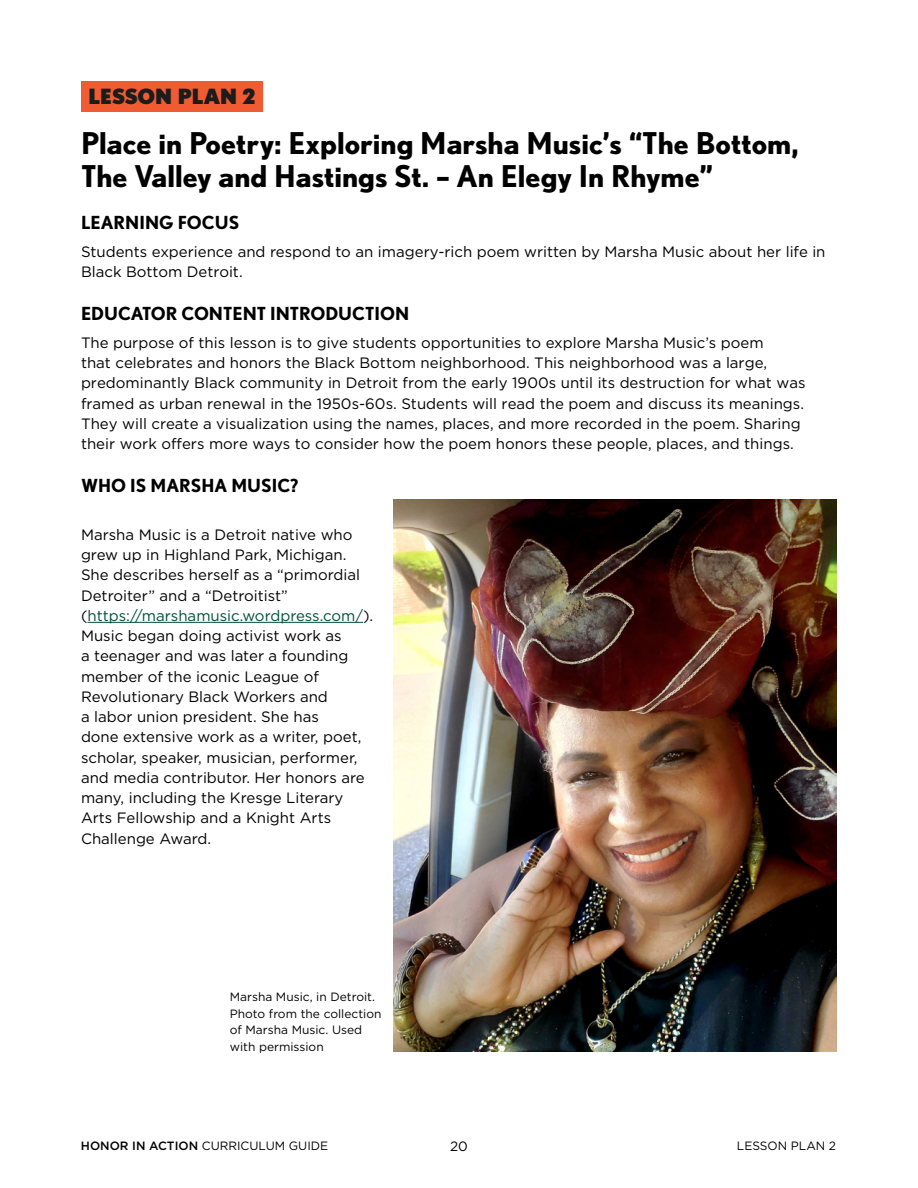
<style>
.page{position:relative;width:918px;height:1188px;background:#fff}
.page>*{position:absolute;margin:0;border:0;box-sizing:border-box;transform-origin:0 0}
.t1{font:700 30px/33px "Nobel";color:#000}
.t2{font:900 21px "Nobel";color:#1c1c1c}
.t3{font:700 18px "Nobel";color:#000}
.t4{font:15px/20.2px "Gotham";color:#000}
.t5{font:13.5px "Gotham";color:#000}
.t6{font:12px/16.5px "Gotham";color:#000}
.s1{color:#004f39}
.s2{font-weight:500}
</style>
<div class="page">
<hr style="left:88px;top:622px;width:275px;height:1px;background:#004f39">
<div style="left:81px;top:81px;width:181px;height:30px;background:#f15b31"></div>
<img style="left:393px;top:500px;width:444px;height:551px">
<h2 class="t2" style="left:88px;top:84px;width:169px">LESSON PLAN 2</h2>
<h1 class="t1" style="left:81px;top:126px;width:719px">Place in Poetry: Exploring Marsha Music’s “The Bottom,<br>The Valley and Hastings St. – An Elegy In Rhyme”</h1>
<p class="t3" style="left:81px;top:212px;width:160px">LEARNING FOCUS</p>
<p class="t4" style="left:81px;top:241px;width:746px">Students experience and respond to an imagery-rich poem written by Marsha Music about her life in<br>Black Bottom Detroit.</p>
<p class="t3" style="left:81px;top:303px;width:330px">EDUCATOR CONTENT INTRODUCTION</p>
<p class="t4" style="left:81px;top:332px;width:726px">The purpose of this lesson is to give students opportunities to explore Marsha Music’s poem<br>that celebrates and honors the Black Bottom neighborhood. This neighborhood was a large, predominantly Black community in Detroit from the early 1900s until its destruction for what was framed as urban renewal in the 1950s-60s. Students will read the poem and discuss its meanings.<br>They will create a visualization using the names, places, and more recorded in the poem. Sharing their work offers more ways to consider how the poem honors these people, places, and things.</p>
<p class="t3" style="left:81px;top:475px;width:219px">WHO IS MARSHA MUSIC?</p>
<p class="t4" style="left:81px;top:524px;width:294px">Marsha Music is a Detroit native who grew up in Highland Park, Michigan.<br>She describes herself as a “primordial Detroiter” and a “Detroitist” (<span class="s1">https://marshamusic.wordpress.com/</span>).<br>Music began doing activist work as<br>a teenager and was later a founding member of the iconic League of Revolutionary Black Workers and<br>a labor union president. She has<br>done extensive work as a writer, poet, scholar, speaker, musician, performer, and media contributor. Her honors are many, including the Kresge Literary Arts Fellowship and a Knight Arts Challenge Award.</p>
<p class="t6" style="left:230px;top:989px;width:153px">Marsha Music, in Detroit.<br>Photo from the collection of Marsha Music. Used with permission</p>
<p class="t6" style="left:81px;top:1137px;width:249px"><span class="s2">HONOR IN ACTION</span> CURRICULUM GUIDE</p>
<p class="t6" style="left:737px;top:1137px;width:101px">LESSON PLAN 2</p>
<p class="t5" style="left:450px;top:1137px;width:19px">20</p>
</div>
